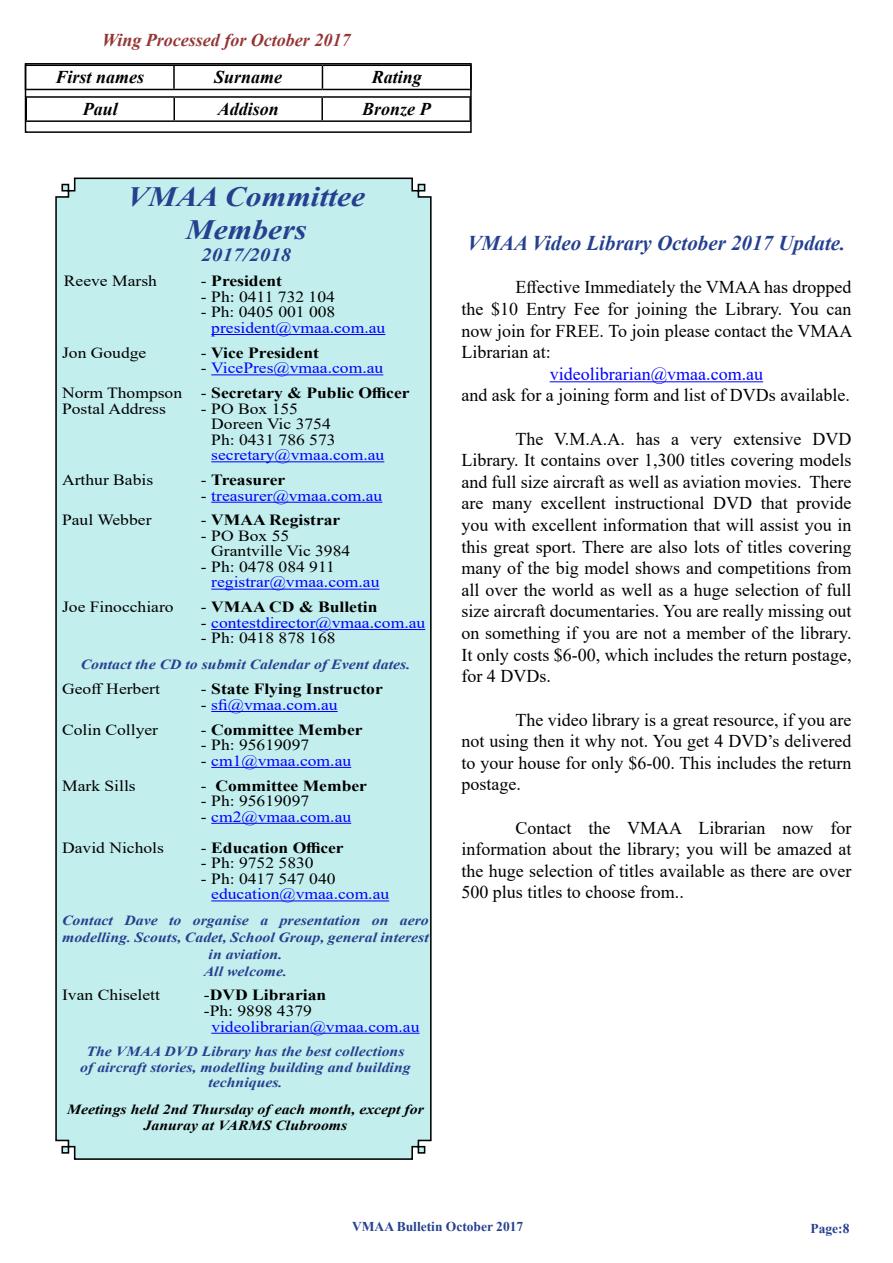
<style>
.page{position:relative;width:893px;height:1263px;background:#fff}
.page>*{position:absolute;margin:0;border:0;box-sizing:border-box;transform-origin:0 0}
.t1{font:italic 700 27.9px/33.6px "Times New Roman";color:#25408f;text-align:center;scale:1.13 1}
.t2{font:italic 700 21px "Times New Roman";color:#25408f}
.t3{font:italic 700 18.6px "Times New Roman";color:#25408f;scale:1.13 1}
.t4{font:18px/21.6px "Times New Roman";color:#000;text-align:justify}
.t5{font:italic 700 18px "Times New Roman";color:#000}
.t6{font:italic 700 18px "Times New Roman";color:#943634}
.t7{font:18px "Times New Roman";color:#00f}
.t8{font:15.6px/15.6px "Times New Roman";color:#000;scale:1.13 1}
.t9{font:15.6px "Times New Roman";color:#00f;scale:1.13 1}
.t10{font:700 15.6px/24.9px "Times New Roman";color:#000;scale:1.13 1}
.t11{font:italic 700 13.95px/16.8px "Times New Roman";color:#25408f;text-align:center;scale:1.13 1}
.t12{font:italic 700 13.95px/16.8px "Times New Roman";color:#000;text-align:center;scale:1.13 1}
.t13{font:700 13.5px "Times New Roman";color:#25408f}
.s1{font-weight:400}
.s2{font-weight:400;color:#00f}
.s3{color:#000}
.s4{font-weight:700}
</style>
<div class="page">
<hr style="left:173px;top:66px;width:2px;height:23px;background:#000">
<svg style="left:322px;top:66px;width:1px;height:23px"></svg>
<hr style="left:25px;top:89px;width:149px;height:1px;background:#000">
<hr style="left:174px;top:89px;width:148px;height:1px;background:#000">
<hr style="left:322px;top:89px;width:150px;height:1px;background:#000">
<hr style="left:26px;top:96px;width:148px;height:2px;background:#000">
<hr style="left:174px;top:96px;width:148px;height:2px;background:#000">
<hr style="left:173px;top:98px;width:2px;height:22px;background:#000">
<hr style="left:322px;top:96px;width:149px;height:2px;background:#000">
<hr style="left:321px;top:98px;width:2px;height:22px;background:#000">
<hr style="left:26px;top:120px;width:148px;height:2px;background:#000">
<hr style="left:174px;top:120px;width:148px;height:2px;background:#000">
<hr style="left:322px;top:120px;width:149px;height:2px;background:#000">
<div style="left:25px;top:63px;width:447px;height:70px;border:2px solid #000"></div>
<div style="left:55px;top:177px;width:377px;height:983px;background:#c3eeee"></div>
<hr style="left:550px;top:381px;width:213px;height:1px;background:#00f">
<p class="t6" style="left:102px;top:28px;width:250px">Wing Processed for October 2017</p>
<p class="t5" style="left:55px;top:65px;width:90px">First names</p>
<p class="t5" style="left:214px;top:65px;width:70px">Surname</p>
<p class="t5" style="left:372px;top:65px;width:52px">Rating</p>
<p class="t5" style="left:83px;top:97px;width:37px">Paul</p>
<p class="t5" style="left:218px;top:97px;width:63px">Addison</p>
<p class="t5" style="left:362px;top:97px;width:70px">Bronze P</p>
<h1 class="t1" style="left:127px;top:179px;width:212px">VMAA Committee<br>Members</h1>
<p class="t3" style="left:201px;top:242px;width:81px">2017/2018</p>
<p class="t8" style="left:64px;top:273px;width:84px">Reeve Marsh</p>
<p class="t10" style="left:201px;top:268px;width:73px"><span class="s1">-</span> President</p>
<p class="t8" style="left:201px;top:288px;width:120px">- Ph: 0411 732 104</p>
<p class="t8" style="left:201px;top:304px;width:121px">- Ph: 0405 001 008</p>
<p class="t9" style="left:211px;top:317px;width:156px">president@vmaa.com.au</p>
<p class="t8" style="left:62px;top:344px;width:76px">Jon Goudge</p>
<p class="t10" style="left:201px;top:339px;width:106px"><span class="s1">-</span> Vice President</p>
<p class="t10" style="left:62px;top:355px;width:309px;text-indent:139px"><span class="s1">-</span> <span class="s2">VicePres@vmaa.com.au<br></span><span class="s1">Norm Thompson -</span> Secretary &amp; Public Officer</p>
<p class="t8" style="left:62px;top:400px;width:93px">Postal Address</p>
<p class="t8" style="left:211px;top:400px;width:112px;text-indent:-10px">- PO Box 155<br>Doreen Vic 3754<br>Ph: 0431 786 573</p>
<p class="t9" style="left:211px;top:444px;width:155px">secretary@vmaa.com.au</p>
<p class="t8" style="left:62px;top:471px;width:82px">Arthur Babis</p>
<p class="t10" style="left:201px;top:467px;width:76px"><span class="s1">-</span> Treasurer</p>
<p class="t9" style="left:201px;top:484px;width:162px"><span class="s3">-</span> treasurer@vmaa.com.au</p>
<p class="t8" style="left:62px;top:512px;width:81px">Paul Webber</p>
<p class="t10" style="left:201px;top:507px;width:125px"><span class="s1">-</span> VMAA Registrar</p>
<p class="t8" style="left:211px;top:527px;width:125px;text-indent:-10px">- PO Box 55<br>Grantville Vic 3984</p>
<p class="t8" style="left:201px;top:558px;width:120px">- Ph: 0478 084 911</p>
<p class="t9" style="left:211px;top:571px;width:150px">registrar@vmaa.com.au</p>
<p class="t8" style="left:62px;top:599px;width:100px">Joe Finocchiaro</p>
<p class="t10" style="left:201px;top:594px;width:158px"><span class="s1">-</span> VMAA CD &amp; Bulletin</p>
<p class="t9" style="left:201px;top:612px;width:200px"><span class="s3">-</span> contestdirector@vmaa.com.au</p>
<p class="t8" style="left:201px;top:630px;width:121px">- Ph: 0418 878 168</p>
<p class="t11" style="left:81px;top:656px;width:293px">Contact the CD to submit Calendar of Event dates.</p>
<p class="t8" style="left:62px;top:681px;width:88px">Geoff Herbert</p>
<p class="t10" style="left:201px;top:676px;width:163px"><span class="s1">-</span> State Flying Instructor</p>
<p class="t9" style="left:201px;top:694px;width:123px"><span class="s3">-</span> sfi@vmaa.com.au</p>
<p class="t8" style="left:62px;top:721px;width:87px">Colin Collyer</p>
<p class="t10" style="left:201px;top:716px;width:145px"><span class="s1">-</span> Committee Member</p>
<p class="t8" style="left:201px;top:737px;width:97px">- Ph: 95619097</p>
<p class="t9" style="left:201px;top:749px;width:135px"><span class="s3">-</span> cm1@vmaa.com.au</p>
<p class="t8" style="left:62px;top:777px;width:67px">Mark Sills</p>
<p class="t10" style="left:201px;top:772px;width:149px"><span class="s1">-</span> Committee Member</p>
<p class="t8" style="left:201px;top:792px;width:97px">- Ph: 95619097</p>
<p class="t9" style="left:201px;top:805px;width:135px"><span class="s3">-</span> cm2@vmaa.com.au</p>
<p class="t8" style="left:62px;top:839px;width:92px">David Nichols</p>
<p class="t10" style="left:201px;top:834px;width:128px"><span class="s1">-</span> Education Officer</p>
<p class="t8" style="left:201px;top:855px;width:101px">- Ph: 9752 5830</p>
<p class="t8" style="left:201px;top:870px;width:121px">- Ph: 0417 547 040</p>
<p class="t9" style="left:211px;top:883px;width:159px">education@vmaa.com.au</p>
<p class="t11" style="left:62px;top:912px;width:326px">Contact Dave to organise a presentation on aero modelling. Scouts, Cadet, School Group, general interest in aviation.<br>All welcome.</p>
<p class="t8" style="left:62px;top:987px;width:88px">Ivan Chiselett</p>
<p class="t8" style="left:204px;top:987px;width:110px">-<span class="s4">DVD Librarian </span>-Ph: 9898 4379</p>
<p class="t9" style="left:211px;top:1015px;width:186px">videolibrarian@vmaa.com.au</p>
<p class="t11" style="left:80px;top:1043px;width:294px;line-height:15.5px">The VMAA DVD Library has the best collections of aircraft stories, modelling building and building techniques.</p>
<p class="t12" style="left:67px;top:1100px;width:317px">Meetings held 2nd Thursday of each month, except for<br>Januray at VARMS Clubrooms</p>
<p class="t2" style="left:467px;top:229px;width:380px">VMAA Video Library October 2017 Update.</p>
<p class="t4" style="left:461px;top:276px;width:393px;text-indent:54px">Effective Immediately the VMAA has dropped the $10 Entry Fee for joining the Library. You can now join for FREE. To join please contact the VMAA Librarian at:</p>
<p class="t7" style="left:550px;top:361px;width:215px">videolibrarian@vmaa.com.au</p>
<p class="t4" style="left:461px;top:384px;width:390px">and ask for a joining form and list of DVDs available.</p>
<p class="t4" style="left:461px;top:427px;width:392px;text-indent:54px">The V.M.A.A. has a very extensive DVD Library. It contains over 1,300 titles covering models and full size aircraft as well as aviation movies. There are many excellent instructional DVD that provide you with excellent information that will assist you in this great sport. There are also lots of titles covering many of the big model shows and competitions from all over the world as well as a huge selection of full size aircraft documentaries. You are really missing out on something if you are not a member of the library.<br>It only costs $6-00, which includes the return postage, for 4 DVDs.</p>
<p class="t4" style="left:461px;top:708px;width:392px;text-indent:54px">The video library is a great resource, if you are not using then it why not. You get 4 DVD’s delivered to your house for only $6-00. This includes the return postage.</p>
<p class="t4" style="left:461px;top:816px;width:392px;text-indent:54px">Contact the VMAA Librarian now for information about the library; you will be amazed at the huge selection of titles available as there are over 500 plus titles to choose from..</p>
<p class="t13" style="left:352px;top:1216px;width:173px">VMAA Bulletin October 2017</p>
<p class="t13" style="left:810px;top:1219px;width:40px">Page:8</p>
</div>
